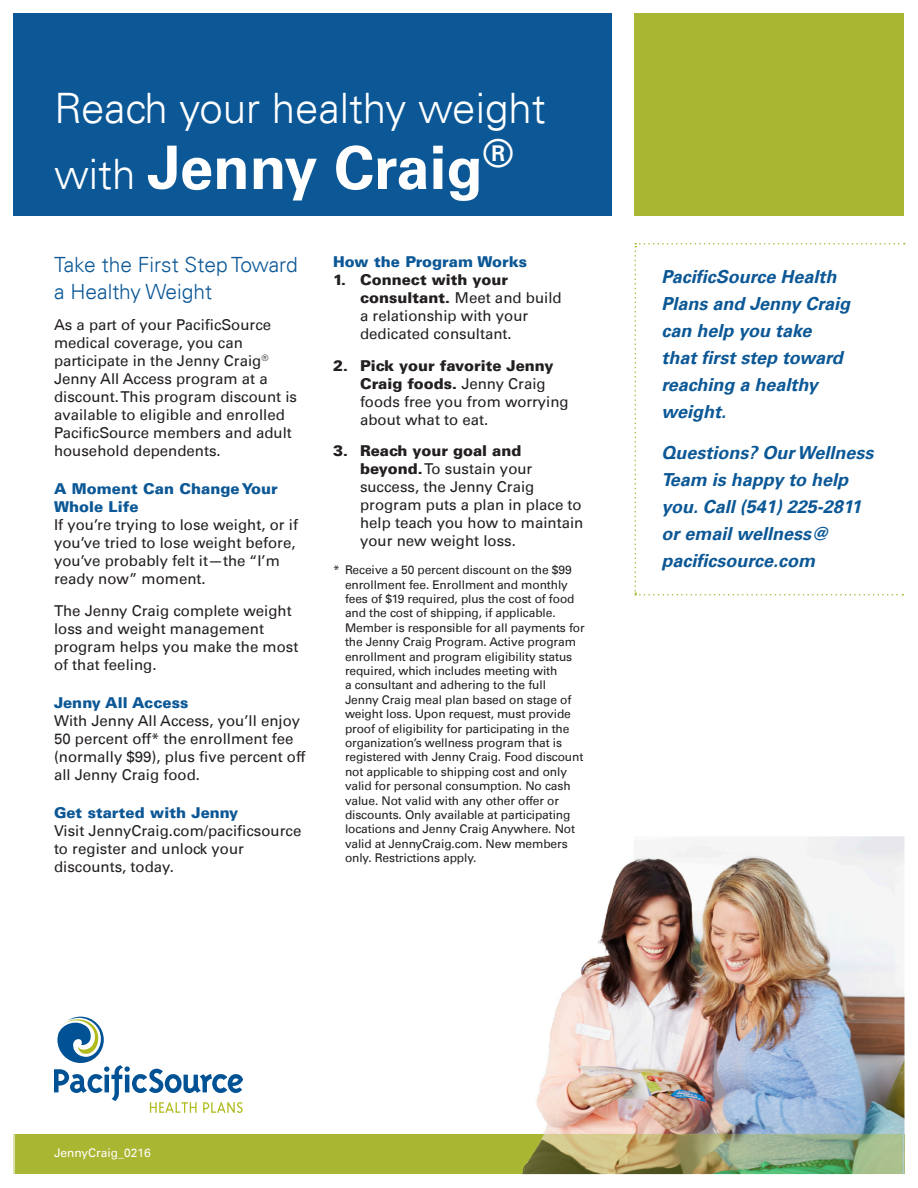
<style>
.page{position:relative;width:918px;height:1188px;background:#fff}
.page>*{position:absolute;margin:0;border:0;box-sizing:border-box;transform-origin:0 0}
.Banner_Heading{font:700 60px "Univers LT";color:#fff}
.Banner_Heading-2{font:300 42px "Univers LT";color:#fff}
.Heading_Blue{font:300 21px/27px "Univers LT";color:#0c5896}
.Callout_-_Big_Blue{font:italic 700 18px/27px "Univers LT";color:#0c5896}
.Body{font:15px/18px "Univers LT";color:#231f20}
.Subhead_1__white{font:900 15px/18px "Univers LT";color:#0c5896}
.Subhead_1{font:900 15px "Univers LT";color:#0c5896}
.Bullet_Indent{font:12px/14.4px "Univers LT";letter-spacing:-.01em;color:#231f20}
.Collateral_Name{font:12px "Univers LT";color:#fff}
.s1{font-weight:300;font-size:42px}
.s2{font-weight:900}
</style>
<div class="page">
<div style="left:14px;top:14px;width:598px;height:202px;background:#0c5896"></div>
<svg style="left:54px;top:1017px;width:189px;height:96px"></svg>
<img style="left:536px;top:836px;width:368px;height:338px">
<svg style="left:14px;top:1134px;width:889px;height:40px;background:#a2af4d"></svg>
<div style="left:634px;top:14px;width:270px;height:202px;background:#a9b632"></div>
<svg style="left:634px;top:243px;width:271px;height:353px"></svg>
<p class="Banner_Heading-2" style="left:54px;top:83px;width:493px">Reach your healthy weight</p>
<p class="Banner_Heading" style="left:54px;top:133px;width:461px"><span class="s1">with</span> Jenny Craig<sup>®</sup></p>
<p class="Heading_Blue" style="left:54px;top:251px;width:245px">Take the First Step Toward a Healthy Weight</p>
<p class="Body" style="left:54px;top:316px;width:245px">As a part of your PacificSource medical coverage, you can participate in the Jenny Craig<sup>®<br></sup>Jenny All Access program at a discount. This program discount is available to eligible and enrolled<br>PacificSource members and adult household dependents.</p>
<p class="Subhead_1__white" style="left:54px;top:480px;width:225px">A Moment Can Change Your<br>Whole Life</p>
<p class="Body" style="left:54px;top:516px;width:246px">If you’re trying to lose weight, or if you’ve tried to lose weight before, you’ve probably felt it—the “I’m ready now” moment.</p>
<p class="Body" style="left:54px;top:602px;width:246px">The Jenny Craig complete weight loss and weight management program helps you make the most of that feeling.</p>
<p class="Subhead_1" style="left:54px;top:693px;width:136px">Jenny All Access</p>
<p class="Body" style="left:54px;top:712px;width:253px">With Jenny All Access, you’ll enjoy<br>50 percent off* the enrollment fee (normally $99), plus five percent off all Jenny Craig food.</p>
<p class="Subhead_1__white" style="left:54px;top:804px;width:186px">Get started with Jenny</p>
<p class="Body" style="left:54px;top:822px;width:249px">Visit JennyCraig.com/pacificsource to register and unlock your discounts, today.</p>
<p class="Subhead_1__white" style="left:333px;top:253px;width:196px">How the Program Works</p>
<p class="Body" style="left:360px;top:271px;width:203px;text-indent:-27px"><span class="s2">1. Connect with your consultant.</span> Meet and build a relationship with your dedicated consultant.</p>
<p class="Body" style="left:360px;top:357px;width:210px;text-indent:-27px"><span class="s2">2. Pick your favorite Jenny<br>Craig foods.</span> Jenny Craig foods free you from worrying about what to eat.</p>
<p class="Body" style="left:360px;top:442px;width:225px;text-indent:-27px"><span class="s2">3. Reach your goal and beyond.</span> To sustain your success, the Jenny Craig program puts a plan in place to help teach you how to maintain your new weight loss.</p>
<p class="Bullet_Indent" style="left:345px;top:563px;width:241px;text-indent:-12px">* Receive a 50 percent discount on the $99 enrollment fee. Enrollment and monthly fees of $19 required, plus the cost of food and the cost of shipping, if applicable.<br>Member is responsible for all payments for the Jenny Craig Program. Active program enrollment and program eligibility status required, which includes meeting with<br>a consultant and adhering to the full<br>Jenny Craig meal plan based on stage of weight loss. Upon request, must provide proof of eligibility for participating in the organization’s wellness program that is registered with Jenny Craig. Food discount not applicable to shipping cost and only valid for personal consumption. No cash value. Not valid with any other offer or discounts. Only available at participating locations and Jenny Craig Anywhere. Not valid at JennyCraig.com. New members only. Restrictions apply.</p>
<p class="Callout_-_Big_Blue" style="left:662px;top:263px;width:190px">PacificSource Health<br>Plans and Jenny Craig can help you take that first step toward reaching a healthy weight.</p>
<p class="Callout_-_Big_Blue" style="left:662px;top:439px;width:214px">Questions? Our Wellness<br>Team is happy to help you. Call (541) 225-2811 or email wellness@ pacificsource.com</p>
<p class="Collateral_Name" style="left:54px;top:1146px;width:98px">JennyCraig_0216</p>
</div>
